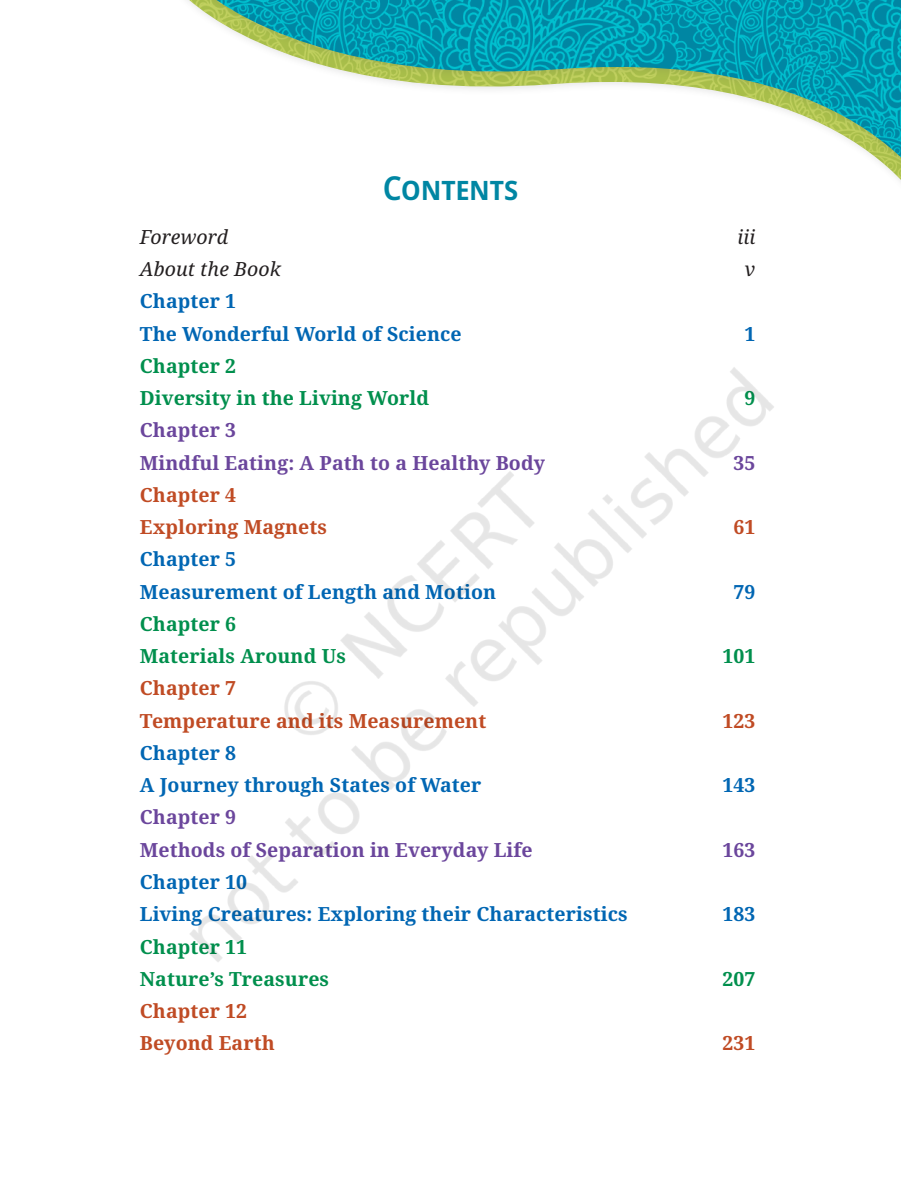
<style>
.page{position:relative;width:901px;height:1187px;background:#fff}
.page>*{position:absolute;margin:0;border:0;box-sizing:border-box;transform-origin:0 0}
.t1{font:600 semi-condensed 33px "Noto Sans";letter-spacing:.005em;color:#0086a3}
.t2{font:700 19.5px/32.2px "Noto Serif";letter-spacing:.005em;color:#0166b3}
.t3{font:700 19.5px/32.2px "Noto Serif";letter-spacing:.005em;color:#008f4d}
.t4{font:700 19.5px/32.2px "Noto Serif";letter-spacing:.005em;color:#c04b24}
.t5{font:700 19.5px/32.2px "Noto Serif";letter-spacing:.005em;color:#6b469c}
.t6{font:italic 19.5px "Noto Serif";letter-spacing:.005em;color:#231f20}
</style>
<div class="page">
<img style="left:187px;top:0;width:713px;height:180px">
<img style="left:190px;top:367px;width:584px;height:595px">
<h1 class="t1" style="left:382px;top:165px;width:137px">Contents</h1>
<p class="t6" style="left:140px;top:223px;width:90px">Foreword</p>
<p class="t6" style="left:737px;top:223px;width:19px">iii</p>
<p class="t6" style="left:140px;top:256px;width:142px">About the Book</p>
<p class="t6" style="left:744px;top:256px;width:12px">v</p>
<p class="t2" style="left:140px;top:285px;width:323px">Chapter 1<br>The Wonderful World of Science</p>
<p class="t2" style="left:744px;top:318px;width:12px">1</p>
<p class="t3" style="left:140px;top:350px;width:290px">Chapter 2<br>Diversity in the Living World</p>
<p class="t5" style="left:140px;top:414px;width:406px">Chapter 3<br>Mindful Eating: A Path to a Healthy Body</p>
<p class="t4" style="left:140px;top:479px;width:189px">Chapter 4<br>Exploring Magnets</p>
<p class="t2" style="left:140px;top:544px;width:357px">Chapter 5<br>Measurement of Length and Motion</p>
<p class="t3" style="left:140px;top:608px;width:207px">Chapter 6<br>Materials Around Us</p>
<p class="t4" style="left:140px;top:673px;width:348px">Chapter 7<br>Temperature and its Measurement</p>
<p class="t2" style="left:140px;top:737px;width:343px">Chapter 8<br>A Journey through States of Water</p>
<p class="t5" style="left:140px;top:802px;width:394px">Chapter 9<br>Methods of Separation in Everyday Life</p>
<p class="t2" style="left:140px;top:866px;width:489px">Chapter 10<br>Living Creatures: Exploring their Characteristics</p>
<p class="t3" style="left:140px;top:931px;width:191px">Chapter 11<br>Nature’s Treasures</p>
<p class="t4" style="left:140px;top:995px;width:136px">Chapter 12<br>Beyond Earth</p>
<p class="t3" style="left:744px;top:382px;width:12px">9</p>
<p class="t5" style="left:733px;top:447px;width:23px">35</p>
<p class="t4" style="left:733px;top:511px;width:23px">61</p>
<p class="t2" style="left:733px;top:576px;width:23px">79</p>
<p class="t3" style="left:722px;top:640px;width:34px">101</p>
<p class="t4" style="left:722px;top:705px;width:34px">123</p>
<p class="t2" style="left:722px;top:769px;width:34px">143</p>
<p class="t5" style="left:722px;top:834px;width:34px">163</p>
<p class="t2" style="left:722px;top:898px;width:34px">183</p>
<p class="t3" style="left:722px;top:963px;width:34px">207</p>
<p class="t4" style="left:722px;top:1027px;width:34px">231</p>
</div>
